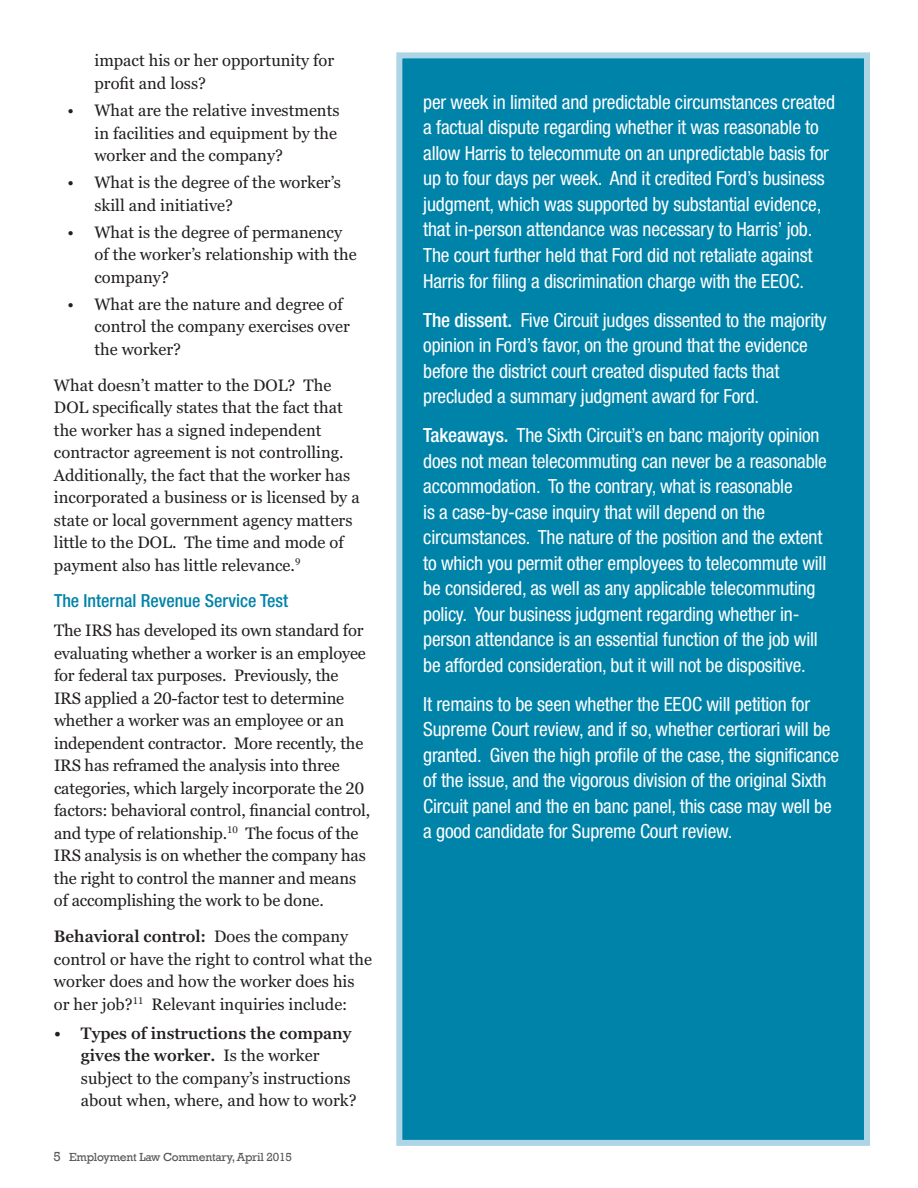
<style>
.page{position:relative;width:918px;height:1188px;background:#fff}
.page>*{position:absolute;margin:0;border:0;box-sizing:border-box;transform-origin:0 0}
.t1{font:condensed 19.5px/25.5px "Helvetica Neue LT Std";letter-spacing:-.01em;color:#fff}
.t2{font:500 condensed 18px "Helvetica Neue LT Std";color:#0083a9}
.t3{font:16.5px/22.5px "Georgia Pro";color:#231f20}
.t4{font:12px "Rockwell";letter-spacing:-.02em;color:#57585a}
.s1{font-weight:600}
.s2{font-size:13.5px}
.s3{font-weight:500}
</style>
<div class="page">
<div style="left:396px;top:52px;width:474px;height:1094px;background:#0083a9;border:6px solid #add5e5"></div>
<p class="t3" style="left:94px;top:50px;width:241px">impact his or her opportunity for profit and loss?</p>
<p class="t3" style="left:94px;top:100px;width:247px;text-indent:-27px">• What are the relative investments in facilities and equipment by the worker and the company?</p>
<p class="t3" style="left:94px;top:172px;width:248px;text-indent:-27px">• What is the degree of the worker’s skill and initiative?</p>
<p class="t3" style="left:94px;top:221px;width:264px;text-indent:-27px">• What is the degree of permanency of the worker’s relationship with the company?</p>
<p class="t3" style="left:94px;top:294px;width:257px;text-indent:-27px">• What are the nature and degree of control the company exercises over the worker?</p>
<p class="t3" style="left:54px;top:375px;width:307px">What doesn’t matter to the DOL? The DOL specifically states that the fact that the worker has a signed independent contractor agreement is not controlling.<br>Additionally, the fact that the worker has incorporated a business or is licensed by a state or local government agency matters little to the DOL. The time and mode of payment also has little relevance.<sup>9</sup></p>
<p class="t2" style="left:54px;top:590px;width:236px">The Internal Revenue Service Test</p>
<p class="t3" style="left:54px;top:620px;width:318px">The IRS has developed its own standard for evaluating whether a worker is an employee for federal tax purposes. Previously, the<br>IRS applied a 20-factor test to determine whether a worker was an employee or an independent contractor. More recently, the IRS has reframed the analysis into three categories, which largely incorporate the 20 factors: behavioral control, financial control, and type of relationship.<sup>10</sup> The focus of the IRS analysis is on whether the company has the right to control the manner and means of accomplishing the work to be done.</p>
<p class="t3" style="left:54px;top:926px;width:320px"><span class="s1">Behavioral control:</span> Does the company control or have the right to control what the worker does and how the worker does his or her job?<sup>11</sup> Relevant inquiries include:</p>
<p class="t3" style="left:81px;top:1023px;width:277px;text-indent:-27px"><span class="s1">• Types of instructions the company gives the worker.</span> Is the worker subject to the company’s instructions about when, where, and how to work?</p>
<p class="t4" style="left:53px;top:1150px;width:240px"><span class="s2">5</span> Employment Law Commentary, April 2015</p>
<p class="t1" style="left:423px;top:89px;width:413px">per week in limited and predictable circumstances created a factual dispute regarding whether it was reasonable to allow Harris to telecommute on an unpredictable basis for up to four days per week. And it credited Ford’s business judgment, which was supported by substantial evidence, that in-person attendance was necessary to Harris’ job.<br>The court further held that Ford did not retaliate against Harris for filing a discrimination charge with the EEOC.</p>
<p class="t1" style="left:423px;top:307px;width:405px"><span class="s3">The dissent.</span> Five Circuit judges dissented to the majority opinion in Ford’s favor, on the ground that the evidence before the district court created disputed facts that precluded a summary judgment award for Ford.</p>
<p class="t1" style="left:423px;top:422px;width:405px"><span class="s3">Takeaways.</span> The Sixth Circuit’s en banc majority opinion does not mean telecommuting can never be a reasonable accommodation. To the contrary, what is reasonable<br>is a case-by-case inquiry that will depend on the circumstances. The nature of the position and the extent to which you permit other employees to telecommute will be considered, as well as any applicable telecommuting policy. Your business judgment regarding whether in&shy;person attendance is an essential function of the job will be afforded consideration, but it will not be dispositive.</p>
<p class="t1" style="left:423px;top:691px;width:417px">It remains to be seen whether the EEOC will petition for Supreme Court review, and if so, whether certiorari will be granted. Given the high profile of the case, the significance of the issue, and the vigorous division of the original Sixth Circuit panel and the en banc panel, this case may well be a good candidate for Supreme Court review.</p>
</div>
